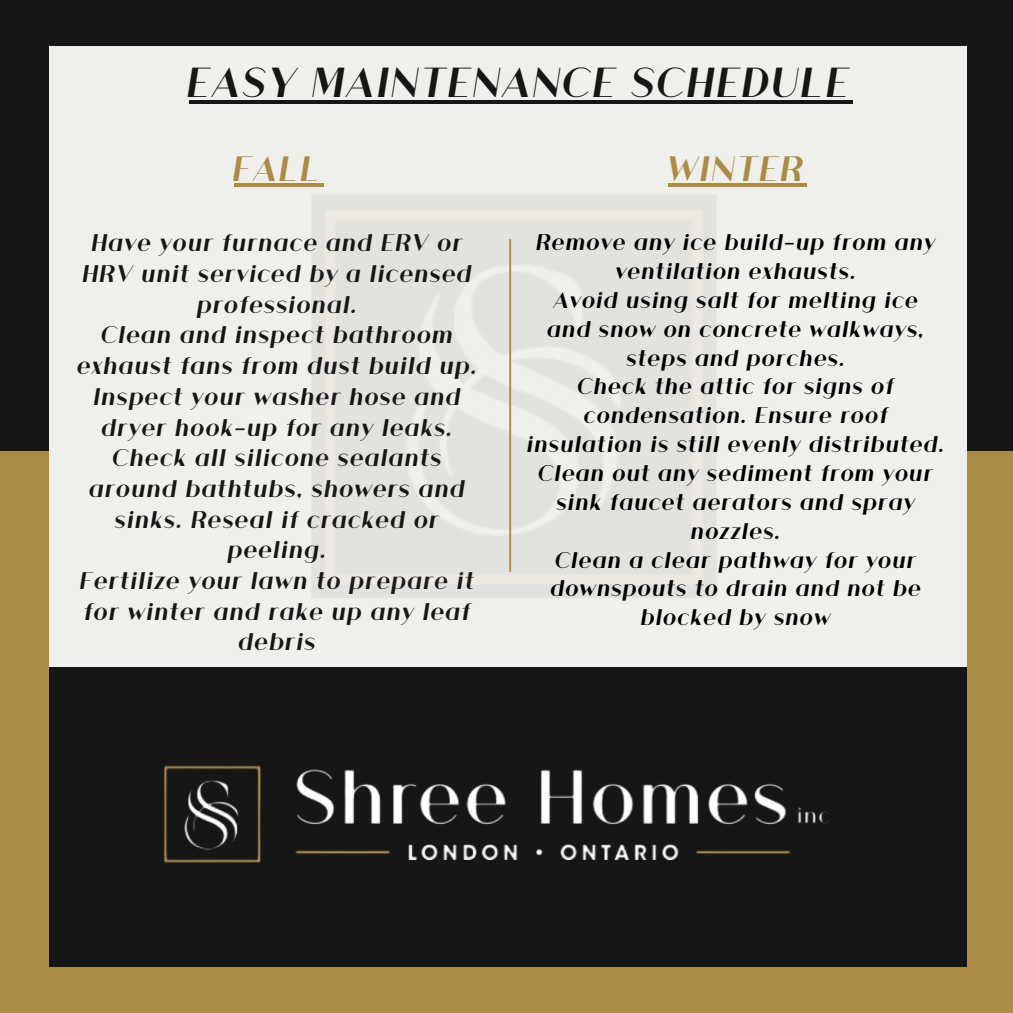
<style>
.page{position:relative;width:1013px;height:1013px;background:#fff}
.page>*{position:absolute;margin:0;border:0;box-sizing:border-box;transform-origin:0 0}
.t1{font:italic 700 44.62px "Athena";color:#161616}
.t2{font:italic 700 37.5px "Athena";color:#ab8b46}
.t3{font:italic 700 25.62px "Athena";color:#161616}
.t4{font:italic 700 24.12px "Athena";color:#000}
</style>
<div class="page">
<div style="left:0;top:0;width:1012px;height:1012px;background:#161616"></div>
<div style="left:0;top:451px;width:1012px;height:561px;background:#ab8b46"></div>
<div style="left:50px;top:46px;width:916px;height:621px;background:#efefeb"></div>
<div style="left:50px;top:667px;width:917px;height:299px;background:#161616"></div>
<hr style="left:189px;top:100px;width:663px;height:4px;background:#161616">
<img style="left:204px;top:180px;width:608px;height:487px">
<hr style="left:509px;top:239px;width:2px;height:333px;background:#ab8b46">
<hr style="left:668px;top:183px;width:138px;height:4px;background:#ab8b46">
<img style="left:163px;top:765px;width:666px;height:98px">
<p class="t1" style="left:189px;top:66px;width:665px">EASY MAINTENANCE SCHEDULE</p>
<p class="t2" style="left:234px;top:155px;width:90px">FALL</p>
<p class="t2" style="left:668px;top:155px;width:140px">WINTER</p>
<p class="t3" style="left:92px;top:233px;width:374px">Have your furnace and ERV or</p>
<p class="t3" style="left:83px;top:264px;width:392px">HRV unit serviced by a licensed</p>
<p class="t3" style="left:198px;top:295px;width:162px">professional.</p>
<p class="t3" style="left:102px;top:325px;width:354px">Clean and inspect bathroom</p>
<p class="t3" style="left:78px;top:356px;width:402px">exhaust fans from dust build up.</p>
<p class="t3" style="left:94px;top:387px;width:370px">Inspect your washer hose and</p>
<p class="t3" style="left:103px;top:417px;width:353px">dryer hook-up for any leaks.</p>
<p class="t3" style="left:114px;top:448px;width:331px">Check all silicone sealants</p>
<p class="t3" style="left:90px;top:479px;width:378px">around bathtubs, showers and</p>
<p class="t3" style="left:116px;top:509px;width:327px">sinks. Reseal if cracked or</p>
<p class="t3" style="left:229px;top:540px;width:101px">peeling.</p>
<p class="t3" style="left:81px;top:571px;width:397px">Fertilize your lawn to prepare it</p>
<h2 class="t3" style="left:85px;top:601px;width:389px">for winter and rake up any leaf</h2>
<p class="t3" style="left:239px;top:632px;width:80px">debris</p>
<p class="t4" style="left:537px;top:233px;width:401px">Remove any ice build-up from any</p>
<p class="t4" style="left:616px;top:262px;width:243px">ventilation exhausts.</p>
<p class="t4" style="left:554px;top:291px;width:367px">Avoid using salt for melting ice</p>
<p class="t4" style="left:548px;top:320px;width:379px">and snow on concrete walkways,</p>
<p class="t4" style="left:627px;top:348px;width:221px">steps and porches.</p>
<p class="t4" style="left:578px;top:377px;width:319px">Check the attic for signs of</p>
<p class="t4" style="left:584px;top:406px;width:306px">condensation. Ensure roof</p>
<p class="t4" style="left:528px;top:435px;width:420px">insulation is still evenly distributed.</p>
<p class="t4" style="left:539px;top:464px;width:397px">Clean out any sediment from your</p>
<p class="t4" style="left:557px;top:493px;width:361px">sink faucet aerators and spray</p>
<p class="t4" style="left:692px;top:522px;width:92px">nozzles.</p>
<h1 class="t4" style="left:556px;top:550px;width:364px">Clean a clear pathway for your</h1>
<h2 class="t4" style="left:551px;top:579px;width:373px">downspouts to drain and not be</h2>
<p class="t4" style="left:642px;top:608px;width:192px">blocked by snow</p>
</div>
